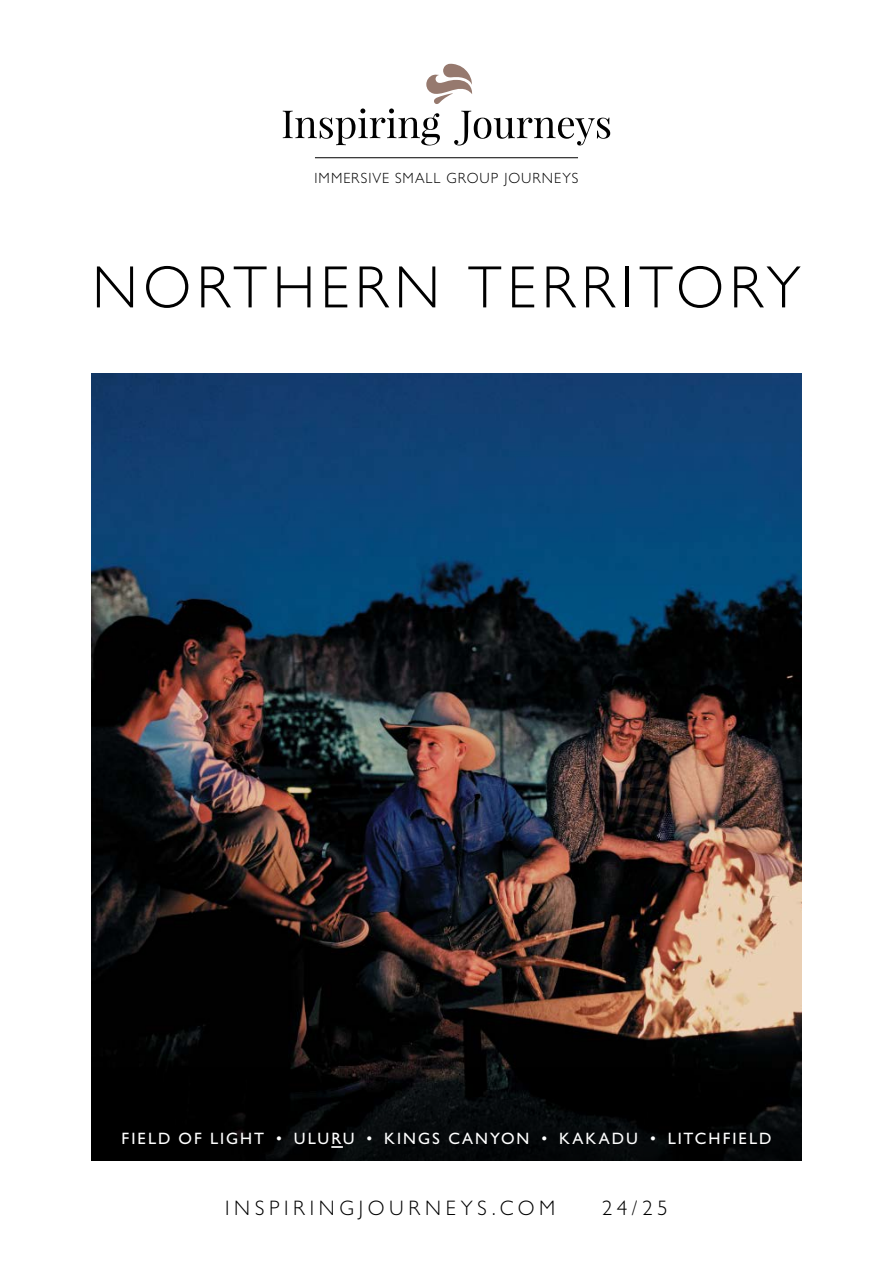
<style>
.page{position:relative;width:893px;height:1263px;background:#fff}
.page>*{position:absolute;margin:0;border:0;box-sizing:border-box;transform-origin:0 0}
.t1{font:300 60px "Gill Sans Nova";letter-spacing:.09em;color:#000}
.t2{font:300 21px "Gill Sans Nova";letter-spacing:.22em;color:#000}
.t3{font:500 16.5px "Gill Sans Nova";letter-spacing:.12em;color:#fff}
.t4{font:300 14.85px "Gill Sans Nova";letter-spacing:.065em;color:#000}
</style>
<div class="page">
<img style="left:91px;top:374px;width:710px;height:692px">
<div style="left:91px;top:1066px;width:710px;height:95px;background:#000"></div>
<svg style="left:331px;top:1146px;width:12px;height:2px"></svg>
<hr style="left:315px;top:157px;width:263px;height:1px;background:#000">
<svg style="left:283px;top:64px;width:327px;height:81px"></svg>
<p class="t4" style="left:315px;top:169px;width:265px">IMMERSIVE SMALL GROUP JOURNEYS</p>
<h1 class="t1" style="left:92px;top:250px;width:710px">NORTHERN TERRITORY</h1>
<p class="t3" style="left:122px;top:1128px;width:651px">FIELD OF LIGHT • ULURU • KINGS CANYON • KAKADU • LITCHFIELD</p>
<p class="t2" style="left:225px;top:1194px;width:331px">INSPIRINGJOURNEYS.COM</p>
<p class="t2" style="left:602px;top:1194px;width:67px">24/25</p>
</div>
